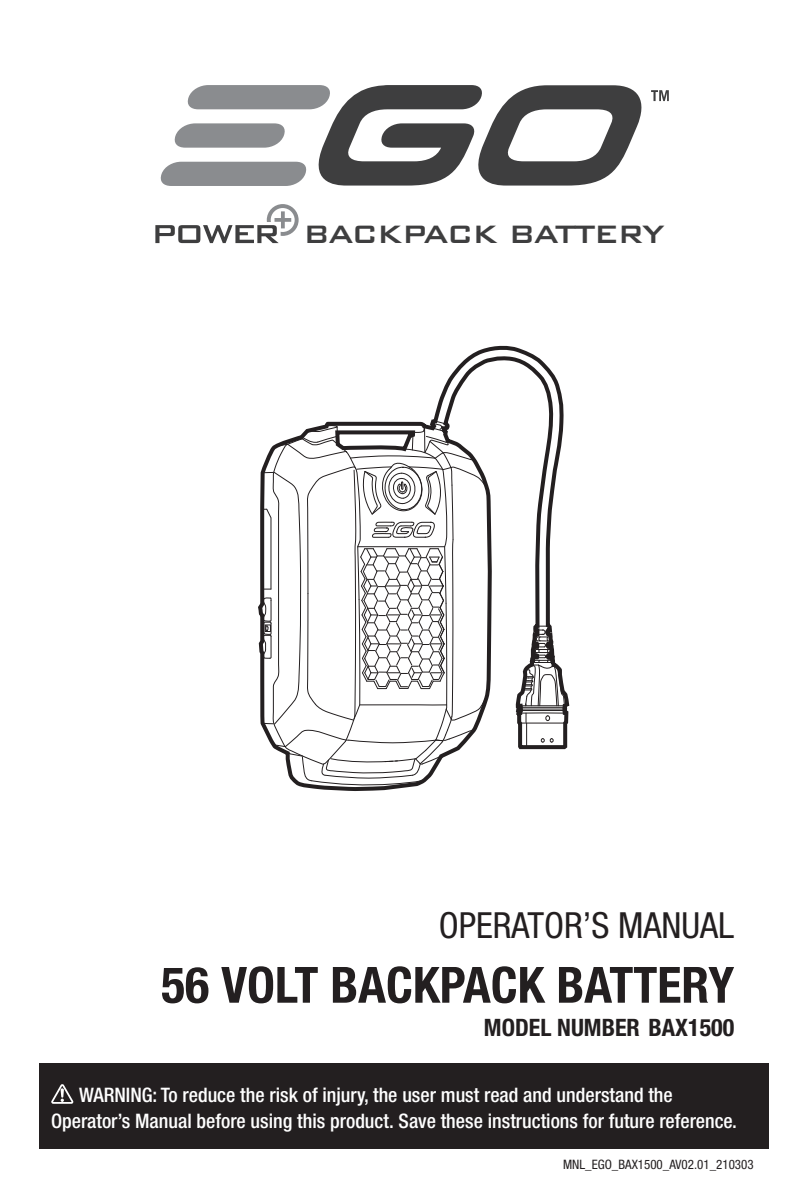
<style>
.page{position:relative;width:808px;height:1191px;background:#fff}
.page>*{position:absolute;margin:0;border:0;box-sizing:border-box;transform-origin:0 0}
.t1{font:700 condensed 50px "Helvetica Neue LT Std";color:#231f20}
.t2{font:condensed 36px "Helvetica Neue LT Std";color:#231f20}
.t3{font:500 33.6px "Bank Gothic BT";letter-spacing:-.05em;color:#3e3e3f}
.t4{font:700 condensed 24px "Helvetica Neue LT Std";color:#231f20}
.t5{font:500 condensed 20px/26px "Helvetica Neue LT Std";color:#fff}
.t6{font:condensed 13px "Helvetica Neue LT Std";color:#231f20}
</style>
<div class="page">
<svg style="left:259px;top:345px;width:309px;height:446px"></svg>
<svg style="left:160px;top:85px;width:509px;height:101px"></svg>
<div style="left:39px;top:1063px;width:730px;height:85px;background:#231f20"></div>
<svg style="left:51px;top:1084px;width:22px;height:19px"></svg>
<svg style="left:155px;top:204px;width:144px;height:39px"></svg>
<h3 class="t3" style="left:303px;top:216px;width:363px">BACKPACK BATTERY</h3>
<h2 class="t2" style="left:439px;top:904px;width:297px">OPERATOR’S MANUAL</h2>
<h1 class="t1" style="left:161px;top:954px;width:575px">56 VOLT BACKPACK BATTERY</h1>
<p class="t4" style="left:484px;top:1012px;width:252px">MODEL NUMBER BAX1500</p>
<p class="t5" style="left:51px;top:1082px;width:687px;text-indent:28px">WARNING: To reduce the risk of injury, the user must read and understand the<br>Operator’s Manual before using this product. Save these instructions for future reference.</p>
<p class="t6" style="left:563px;top:1157px;width:192px">MNL_EGO_BAX1500_AV02.01_210303</p>
</div>
